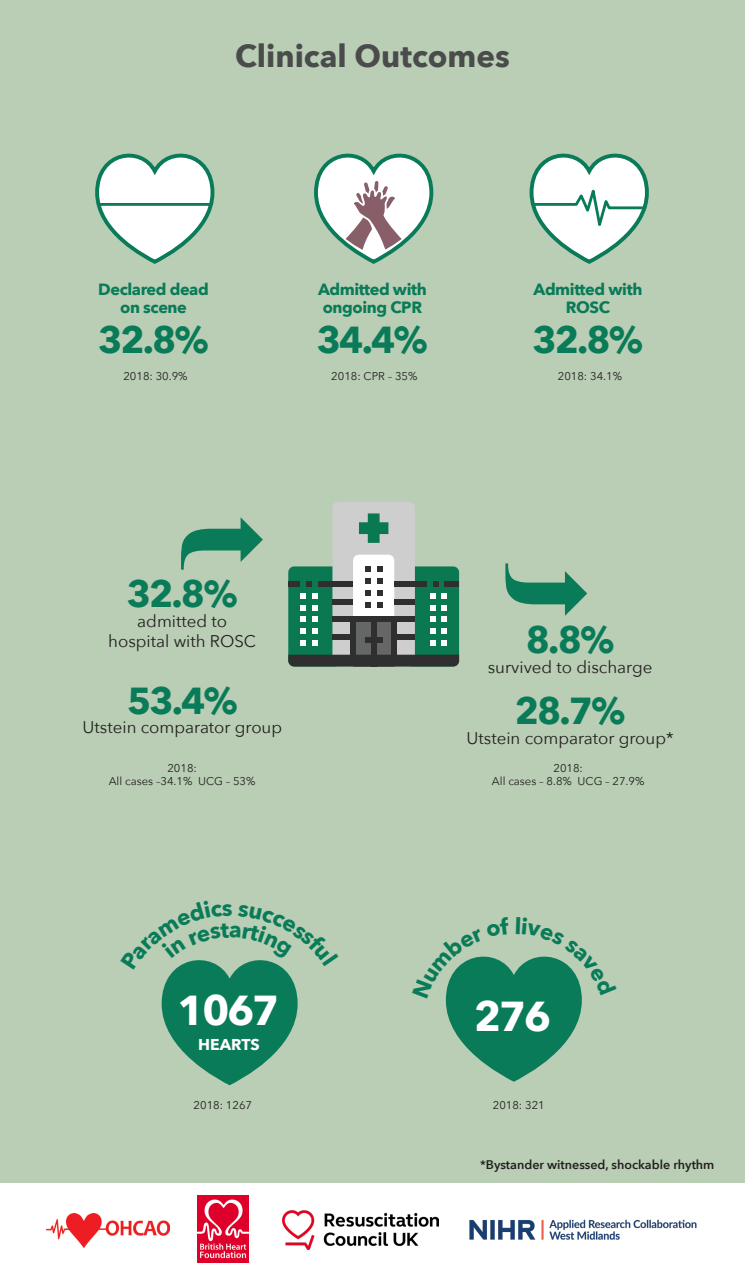
<style>
.page{position:relative;width:745px;height:1276px;background:#fff}
.page>*{position:absolute;margin:0;border:0;box-sizing:border-box;transform-origin:0 0}
.t1{font:700 41.75px "Avenir Next";letter-spacing:-.05em;color:#fff}
.t2{font:700 37.5px "Avenir Next";letter-spacing:-.05em;color:#097b58}
.t3{font:700 31.25px "Avenir Next";color:#4a4b4b}
.t4{font:16.88px/19.6px "Avenir Next";color:#231f20;text-align:center}
.t5{font:700 16.25px/17.5px "Avenir Next";letter-spacing:-.025em;color:#097b58;text-align:center}
.t6{font:700 15.75px "Avenir Next";color:#fff}
.t7{font:600 12.5px "Avenir Next";color:#231f20}
.t8{font:11.25px/13.5px "Avenir Next";color:#231f20;text-align:center}
</style>
<div class="page">
<div style="left:0;top:0;width:744px;height:1182px;background:#b9ceb4"></div>
<div style="left:332px;top:502px;width:82px;height:164px;background:#cdcecd;border-radius:6px"></div>
<svg style="left:359px;top:513px;width:29px;height:30px"></svg>
<svg style="left:288px;top:554px;width:171px;height:112px"></svg>
<svg style="left:181px;top:517px;width:82px;height:52px"></svg>
<svg style="left:505px;top:563px;width:82px;height:53px"></svg>
<svg style="left:95px;top:153px;width:120px;height:111px"></svg>
<svg style="left:314px;top:153px;width:120px;height:111px"></svg>
<svg style="left:529px;top:153px;width:120px;height:111px"></svg>
<hr style="left:99px;top:203px;width:111px;height:3px;background:#097b58">
<img style="left:47px;top:1213px;width:122px;height:34px">
<img style="left:197px;top:1195px;width:51px;height:67px">
<img style="left:283px;top:1210px;width:155px;height:39px">
<img style="left:469px;top:1219px;width:228px;height:21px">
<svg style="left:445px;top:956px;width:137px;height:125px"></svg>
<svg style="left:161px;top:960px;width:137px;height:125px"></svg>
<p class="t3" style="left:235px;top:29px;width:276px">Clinical Outcomes</p>
<p class="t5" style="left:98px;top:280px;width:112px">Declared dead on scene</p>
<p class="t5" style="left:318px;top:280px;width:110px;text-align:left">Admitted with ongoing CPR</p>
<p class="t5" style="left:533px;top:280px;width:110px">Admitted with<br>ROSC</p>
<p class="t2" style="left:98px;top:307px;width:112px">32.8%</p>
<p class="t2" style="left:317px;top:307px;width:112px">34.4%</p>
<p class="t2" style="left:532px;top:307px;width:112px">32.8%</p>
<p class="t8" style="left:123px;top:369px;width:66px">2018: 30.9%</p>
<p class="t8" style="left:331px;top:369px;width:88px">2018: CPR – 35%</p>
<p class="t8" style="left:557px;top:369px;width:66px">2018: 34.1%</p>
<p class="t2" style="left:127px;top:561px;width:112px">32.8%</p>
<p class="t4" style="left:108px;top:610px;width:149px">admitted to hospital with ROSC</p>
<p class="t2" style="left:127px;top:668px;width:112px">53.4%</p>
<p class="t4" style="left:82px;top:717px;width:201px">Utstein comparator group</p>
<p class="t2" style="left:525px;top:608px;width:90px">8.8%</p>
<p class="t4" style="left:487px;top:656px;width:166px">survived to discharge</p>
<p class="t2" style="left:514px;top:678px;width:112px">28.7%</p>
<p class="t4" style="left:466px;top:727px;width:208px">Utstein comparator group*</p>
<p class="t8" style="left:109px;top:760px;width:148px">2018:<br>All cases –34.1% UCG – 53%</p>
<p class="t8" style="left:491px;top:760px;width:154px">2018:<br>All cases – 8.8% UCG – 27.9%</p>
<p class="t1" style="left:177px;top:974px;width:103px">1067</p>
<p class="t1" style="left:474px;top:980px;width:78px">276</p>
<p class="t6" style="left:198px;top:1031px;width:63px">HEARTS</p>
<p class="t8" style="left:193px;top:1097px;width:60px">2018: 1267</p>
<p class="t8" style="left:492px;top:1097px;width:53px">2018: 321</p>
<p class="t7" style="left:480px;top:1154px;width:235px">*Bystander witnessed, shockable rhythm</p>
</div>
